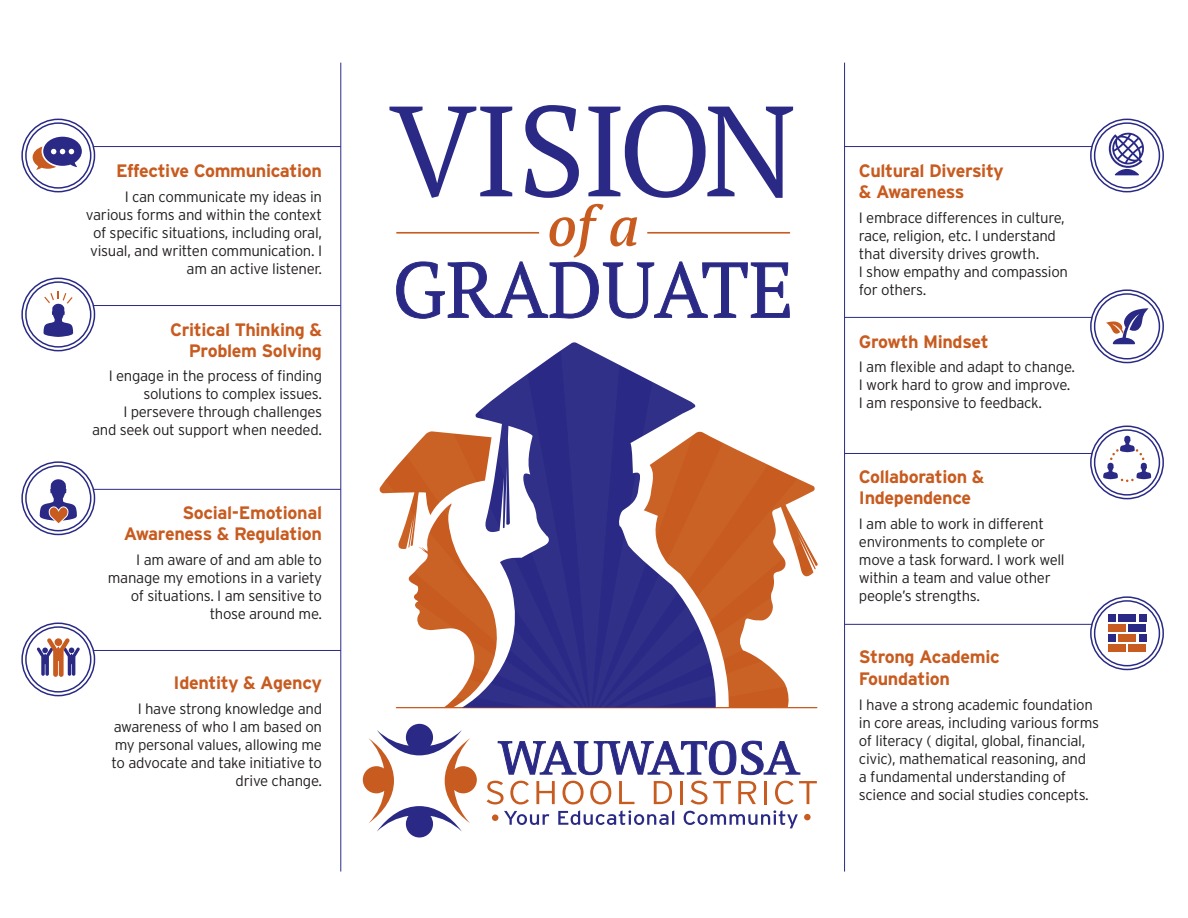
<style>
.page{position:relative;width:1188px;height:918px;background:#fff}
.page>*{position:absolute;margin:0;border:0;box-sizing:border-box;transform-origin:0 0}
.t1{font:128.25px "PT Serif Pro";letter-spacing:-.03em;color:#2a2a86}
.t2{font:77.85px "PT Serif Pro";color:#2a2a86}
.t3{font:italic 600 55.8px "PT Serif Pro";color:#c85b1f}
.t4{font:700 18px/21px "Interstate";letter-spacing:-.02em;color:#c85b1f}
.t5{font:300 15px/18px "Interstate";letter-spacing:-.02em;color:#231f20}
</style>
<div class="page">
<svg style="left:397px;top:262px;width:393px;height:56px"></svg>
<hr style="left:396px;top:232px;width:143px;height:2px;background:#c85b1f">
<hr style="left:647px;top:232px;width:143px;height:2px;background:#c85b1f">
<svg style="left:498px;top:741px;width:302px;height:34px"></svg>
<svg style="left:487px;top:781px;width:17px;height:23px"></svg>
<svg style="left:510px;top:781px;width:19px;height:23px"></svg>
<svg style="left:536px;top:781px;width:19px;height:23px"></svg>
<svg style="left:562px;top:781px;width:22px;height:23px"></svg>
<svg style="left:590px;top:781px;width:21px;height:23px"></svg>
<svg style="left:619px;top:781px;width:15px;height:23px"></svg>
<svg style="left:654px;top:781px;width:18px;height:23px"></svg>
<hr style="left:680px;top:781px;width:3px;height:23px;background:#c85b1f">
<svg style="left:691px;top:781px;width:16px;height:23px"></svg>
<svg style="left:713px;top:781px;width:18px;height:23px"></svg>
<svg style="left:738px;top:781px;width:18px;height:23px"></svg>
<hr style="left:764px;top:781px;width:3px;height:23px;background:#c85b1f">
<svg style="left:775px;top:781px;width:42px;height:23px"></svg>
<svg style="left:504px;top:811px;width:45px;height:14px"></svg>
<svg style="left:558px;top:810px;width:116px;height:15px"></svg>
<svg style="left:684px;top:810px;width:114px;height:18px"></svg>
<div style="left:804px;top:814px;width:7px;height:6px;background:#c85b1f;border-radius:50%"></div>
<div style="left:492px;top:814px;width:6px;height:7px;background:#c85b1f;border-radius:50%"></div>
<svg style="left:363px;top:724px;width:114px;height:114px"></svg>
<svg style="left:379px;top:342px;width:439px;height:366px"></svg>
<hr style="left:30px;top:146px;width:311px;height:1px;background:#2a2a86">
<svg style="left:22px;top:119px;width:73px;height:73px"></svg>
<div style="left:21px;top:119px;width:74px;height:73px;border:2px solid #2a2a86;border-radius:50%"></div>
<div style="left:25px;top:122px;width:66px;height:67px;border:2px solid #2a2a86;border-radius:50%"></div>
<svg style="left:33px;top:137px;width:49px;height:33px"></svg>
<hr style="left:30px;top:305px;width:311px;height:1px;background:#2a2a86">
<svg style="left:22px;top:278px;width:73px;height:73px"></svg>
<div style="left:21px;top:278px;width:74px;height:73px;border:2px solid #2a2a86;border-radius:50%"></div>
<div style="left:25px;top:281px;width:66px;height:67px;border:2px solid #2a2a86;border-radius:50%"></div>
<svg style="left:44px;top:292px;width:29px;height:45px"></svg>
<hr style="left:845px;top:453px;width:310px;height:1px;background:#2a2a86">
<svg style="left:1091px;top:426px;width:72px;height:73px"></svg>
<div style="left:1090px;top:426px;width:74px;height:73px;border:2px solid #2a2a86;border-radius:50%"></div>
<div style="left:1094px;top:429px;width:66px;height:67px;border:2px solid #2a2a86;border-radius:50%"></div>
<svg style="left:1103px;top:436px;width:48px;height:46px"></svg>
<hr style="left:845px;top:624px;width:310px;height:1px;background:#2a2a86">
<svg style="left:1091px;top:597px;width:72px;height:72px"></svg>
<div style="left:1090px;top:596px;width:74px;height:74px;border:2px solid #2a2a86;border-radius:50%"></div>
<div style="left:1094px;top:600px;width:66px;height:66px;border:2px solid #2a2a86;border-radius:50%"></div>
<div style="left:1118px;top:614px;width:18px;height:8px;background:#2a2a86"></div>
<div style="left:1139px;top:614px;width:7px;height:8px;background:#2a2a86"></div>
<div style="left:1108px;top:624px;width:18px;height:8px;background:#c85b1f"></div>
<div style="left:1129px;top:624px;width:17px;height:8px;background:#2a2a86"></div>
<div style="left:1118px;top:635px;width:18px;height:7px;background:#c85b1f"></div>
<div style="left:1139px;top:635px;width:7px;height:7px;background:#2a2a86"></div>
<div style="left:1108px;top:614px;width:8px;height:8px;background:#2a2a86"></div>
<div style="left:1108px;top:635px;width:8px;height:7px;background:#2a2a86"></div>
<div style="left:1108px;top:645px;width:18px;height:7px;background:#c85b1f"></div>
<div style="left:1129px;top:645px;width:17px;height:7px;background:#c85b1f"></div>
<hr style="left:845px;top:146px;width:310px;height:1px;background:#2a2a86">
<svg style="left:1091px;top:119px;width:72px;height:73px"></svg>
<div style="left:1090px;top:119px;width:74px;height:73px;border:2px solid #2a2a86;border-radius:50%"></div>
<div style="left:1094px;top:122px;width:66px;height:67px;border:2px solid #2a2a86;border-radius:50%"></div>
<svg style="left:1109px;top:132px;width:35px;height:43px"></svg>
<hr style="left:30px;top:489px;width:311px;height:1px;background:#2a2a86">
<svg style="left:22px;top:462px;width:73px;height:72px"></svg>
<div style="left:21px;top:461px;width:74px;height:74px;border:2px solid #2a2a86;border-radius:50%"></div>
<div style="left:25px;top:465px;width:66px;height:66px;border:2px solid #2a2a86;border-radius:50%"></div>
<svg style="left:40px;top:479px;width:37px;height:47px"></svg>
<hr style="left:845px;top:317px;width:310px;height:1px;background:#2a2a86">
<svg style="left:1091px;top:290px;width:72px;height:73px"></svg>
<div style="left:1090px;top:289px;width:74px;height:74px;border:2px solid #2a2a86;border-radius:50%"></div>
<div style="left:1094px;top:293px;width:66px;height:67px;border:2px solid #2a2a86;border-radius:50%"></div>
<svg style="left:1106px;top:308px;width:43px;height:36px"></svg>
<hr style="left:30px;top:650px;width:311px;height:1px;background:#2a2a86">
<svg style="left:22px;top:623px;width:73px;height:73px"></svg>
<div style="left:21px;top:623px;width:74px;height:73px;border:2px solid #2a2a86;border-radius:50%"></div>
<div style="left:25px;top:626px;width:66px;height:67px;border:2px solid #2a2a86;border-radius:50%"></div>
<svg style="left:37px;top:638px;width:43px;height:39px"></svg>
<div style="left:55px;top:638px;width:7px;height:8px;background:#c85b1f;border-radius:50%"></div>
<hr style="left:340px;top:63px;width:1px;height:809px;background:#2a2a86">
<hr style="left:844px;top:63px;width:1px;height:809px;background:#2a2a86">
<p class="t4" style="left:116px;top:160px;width:207px">Effective Communication</p>
<p class="t5" style="left:86px;top:187px;width:238px;text-align:right">I can communicate my ideas in various forms and within the context of specific situations, including oral, visual, and written communication. I am an active listener.</p>
<p class="t4" style="left:170px;top:319px;width:153px;text-align:right">Critical Thinking &amp;<br>Problem Solving</p>
<p class="t5" style="left:92px;top:367px;width:231px;text-align:right">I engage in the process of finding solutions to complex issues.<br>I persevere through challenges<br>and seek out support when needed.</p>
<p class="t4" style="left:124px;top:502px;width:200px;text-align:right">Social-Emotional<br>Awareness &amp; Regulation</p>
<p class="t5" style="left:108px;top:550px;width:216px;text-align:right">I am aware of and am able to manage my emotions in a variety of situations. I am sensitive to those around me.</p>
<p class="t4" style="left:174px;top:672px;width:150px">Identity &amp; Agency</p>
<p class="t5" style="left:112px;top:700px;width:212px;text-align:right">I have strong knowledge and awareness of who I am based on my personal values, allowing me to advocate and take initiative to drive change.</p>
<p class="t1" style="left:389px;top:66px;width:409px">VISION</p>
<p class="t3" style="left:548px;top:189px;width:93px">of a</p>
<p class="t2" style="left:392px;top:238px;width:403px">GRADUATE</p>
<p class="t4" style="left:859px;top:160px;width:146px">Cultural Diversity &amp; Awareness</p>
<p class="t5" style="left:859px;top:208px;width:211px">I embrace differences in culture, race, religion, etc. I understand that diversity drives growth.<br>I show empathy and compassion for others.</p>
<p class="t4" style="left:859px;top:331px;width:131px">Growth Mindset</p>
<p class="t5" style="left:859px;top:358px;width:218px">I am flexible and adapt to change.<br>I work hard to grow and improve.<br>I am responsive to feedback.</p>
<p class="t4" style="left:859px;top:466px;width:127px">Collaboration &amp;<br>Independence</p>
<p class="t5" style="left:859px;top:515px;width:207px">I am able to work in different environments to complete or move a task forward. I work well within a team and value other people’s strengths.</p>
<p class="t4" style="left:859px;top:646px;width:142px;line-height:21.6px">Strong Academic<br>Foundation</p>
<p class="t5" style="left:859px;top:695px;width:242px">I have a strong academic foundation in core areas, including various forms of literacy ( digital, global, financial, civic), mathematical reasoning, and<br>a fundamental understanding of science and social studies concepts.</p>
</div>
